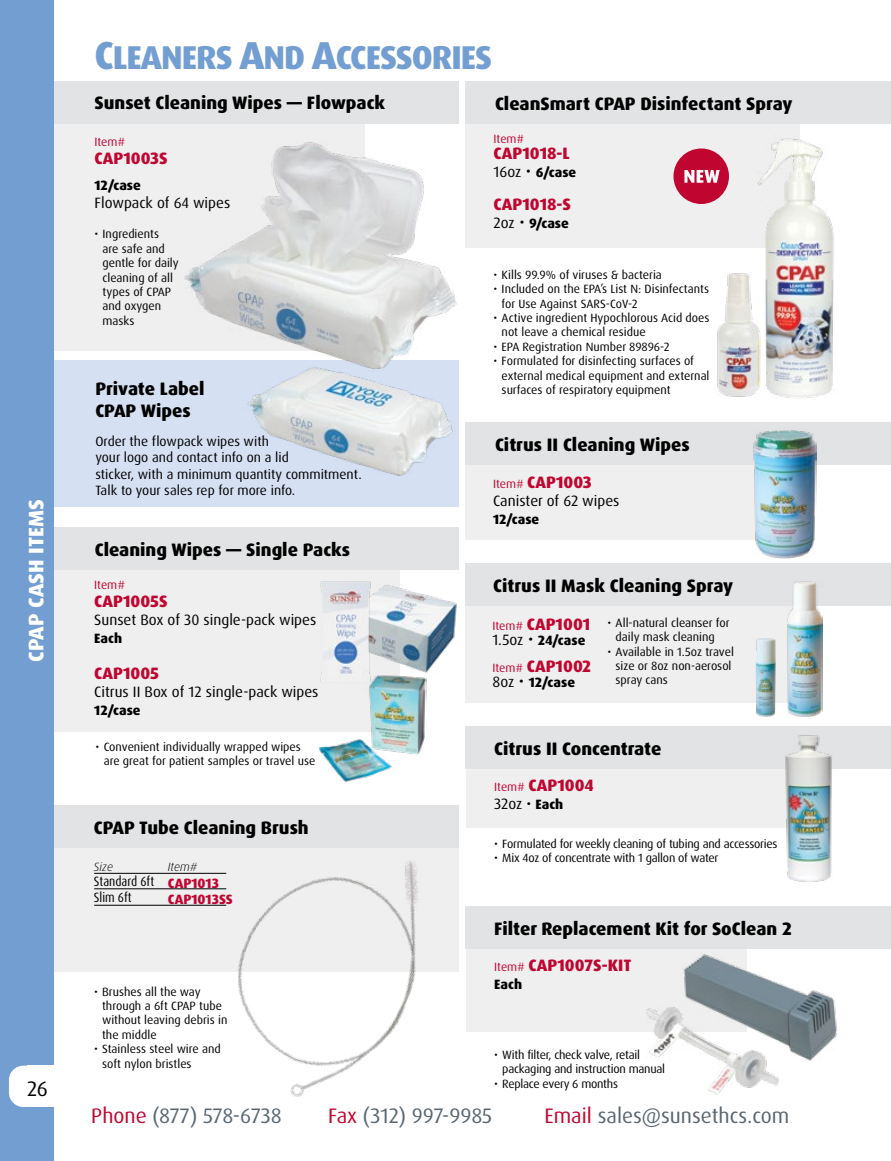
<style>
.page{position:relative;width:891px;height:1161px;background:#fff}
.page>*{position:absolute;margin:0;border:0;box-sizing:border-box;transform-origin:0 0}
.t1{font:800 33px "Dax OT";letter-spacing:-.03em;color:#739ed2}
.t2{font:21px "Dax OT";color:#596670}
.t3{font:800 21px "Dax OT";color:#fff}
.t4{font:21px "Dax OT";color:#000}
.t5{font:800 18px/21.6px "Dax OT";color:#000}
.t6{font:800 16.5px "Dax OT";color:#c00630}
.t7{font:15px "Dax OT";color:#000}
.t8{font:13.5px/16.2px "Dax OT";color:#000}
.t9{font:800 13.5px "Dax OT";color:#000}
.t10{font:condensed 13.5px/16.2px "Dax OT";color:#000}
.t11{font:800 13.5px/16.2px "Dax OT";color:#c00630}
.t12{font:12px/14.4px "Dax OT";color:#000}
.t13{font:12px/14.4px "Dax OT";letter-spacing:-.02em;color:#000}
.t14{font:12px "Dax OT";color:#c00630}
.t15{font:italic 300 12px "Dax OT";color:#000}
.s1{font-size:39px}
.s2{font-weight:400;font-size:15px}
.s3{font-weight:400;font-size:16.5px}
.s4{font-weight:400;font-size:12px}
.s5{font-weight:800;font-size:13.5px}
.s6{color:#c00630}
</style>
<div class="page">
<div style="left:40px;top:827px;width:419px;height:145px;background:#efeff0"></div>
<div style="left:40px;top:805px;width:419px;height:43px;background:#e2e3e4"></div>
<div style="left:27px;top:361px;width:432px;height:146px;background:#d6e0f3"></div>
<div style="left:40px;top:546px;width:360px;height:185px;background:#efeff0"></div>
<div style="left:465px;top:444px;width:318px;height:96px;background:#efeff0"></div>
<div style="left:465px;top:102px;width:335px;height:146px;background:#efeff0"></div>
<div style="left:466px;top:747px;width:327px;height:81px;background:#efeff0"></div>
<div style="left:466px;top:927px;width:280px;height:105px;background:#efeff0"></div>
<div style="left:465px;top:584px;width:341px;height:119px;background:#efeff0"></div>
<div style="left:33px;top:102px;width:331px;height:249px;background:#efeff0"></div>
<div style="left:465px;top:422px;width:426px;height:43px;background:#e2e3e4"></div>
<div style="left:465px;top:81px;width:426px;height:43px;background:#e2e3e4"></div>
<div style="left:466px;top:726px;width:425px;height:43px;background:#e2e3e4"></div>
<div style="left:466px;top:906px;width:425px;height:43px;background:#e2e3e4"></div>
<div style="left:465px;top:563px;width:426px;height:43px;background:#e2e3e4"></div>
<div style="left:40px;top:81px;width:419px;height:43px;background:#e2e3e4"></div>
<div style="left:45px;top:527px;width:414px;height:43px;background:#e2e3e4"></div>
<img style="left:753px;top:430px;width:63px;height:129px">
<img style="left:785px;top:735px;width:47px;height:147px">
<img style="left:646px;top:949px;width:192px;height:146px">
<img style="left:787px;top:581px;width:35px;height:136px">
<img style="left:755px;top:639px;width:21px;height:78px">
<div style="left:0;top:0;width:54px;height:1161px;background:#739ed2"></div>
<div style="left:9px;top:1066px;width:45px;height:41px;background:#fff;border-radius:14px"></div>
<div style="left:27px;top:1066px;width:29px;height:41px;background:#fff"></div>
<img style="left:192px;top:861px;width:274px;height:236px">
<img style="left:247px;top:378px;width:206px;height:98px">
<hr style="left:94px;top:873px;width:132px;height:1px;background:#000">
<hr style="left:94px;top:889px;width:132px;height:1px;background:#000">
<hr style="left:94px;top:905px;width:132px;height:1px;background:#000">
<img style="left:372px;top:585px;width:85px;height:88px">
<img style="left:320px;top:581px;width:52px;height:93px">
<img style="left:176px;top:126px;width:283px;height:252px">
<div style="left:674px;top:148px;width:55px;height:56px;background:#c00630;border-radius:50%"></div>
<svg style="left:684px;top:170px;width:36px;height:13px"></svg>
<img style="left:319px;top:674px;width:108px;height:108px">
<img style="left:757px;top:138px;width:77px;height:261px">
<img style="left:717px;top:271px;width:48px;height:128px">
<h2 class="t3" style="left:23px;top:662px;width:164px;rotate:-90deg">CPAP CASH ITEMS</h2>
<h2 class="t4" style="left:27px;top:1075px;width:23px">26</h2>
<h1 class="t1" style="left:94px;top:36px;width:399px"><span class="s1">C</span>LEANERS <span class="s1">A</span>ND <span class="s1">A</span>CCESSORIES</h1>
<h3 class="t5" style="left:94px;top:93px;width:292px">Sunset Cleaning Wipes — Flowpack</h3>
<p class="t14" style="left:94px;top:134px;width:32px">Item#</p>
<h3 class="t6" style="left:94px;top:148px;width:75px">CAP1003S</h3>
<p class="t9" style="left:94px;top:176px;width:48px">12/case</p>
<p class="t7" style="left:94px;top:193px;width:137px">Flowpack of 64 wipes</p>
<p class="t12" style="left:103px;top:227px;width:78px;text-indent:-8px">• Ingredients<br>are safe and gentle for daily cleaning of all types of CPAP and oxygen masks</p>
<h3 class="t5" style="left:95px;top:378px;width:111px">Private Label<br>CPAP Wipes</h3>
<p class="t8" style="left:95px;top:433px;width:268px">Order the flowpack wipes with<br>your logo and contact info on a lid<br>sticker, with a minimum quantity commitment.<br>Talk to your sales rep for more info.</p>
<h3 class="t5" style="left:95px;top:539px;width:257px">Cleaning Wipes — Single Packs</h3>
<p class="t14" style="left:94px;top:577px;width:32px">Item#</p>
<h3 class="t6" style="left:94px;top:591px;width:75px">CAP1005S</h3>
<p class="t7" style="left:94px;top:610px;width:224px">Sunset Box of 30 single-pack wipes</p>
<p class="t9" style="left:94px;top:630px;width:29px">Each</p>
<h3 class="t6" style="left:94px;top:663px;width:66px">CAP1005</h3>
<p class="t7" style="left:94px;top:682px;width:226px">Citrus II Box of 12 single-pack wipes</p>
<p class="t9" style="left:94px;top:702px;width:48px">12/case</p>
<p class="t12" style="left:104px;top:740px;width:213px;text-indent:-8px">• Convenient individually wrapped wipes are great for patient samples or travel use</p>
<h3 class="t5" style="left:94px;top:817px;width:216px">CPAP Tube Cleaning Brush</h3>
<p class="t15" style="left:94px;top:860px;width:21px">Size</p>
<p class="t10" style="left:94px;top:873px;width:62px">Standard 6ft<br>Slim 6ft</p>
<p class="t15" style="left:168px;top:860px;width:31px">Item#</p>
<p class="t11" style="left:168px;top:875px;width:67px">CAP1013<br>CAP1013SS</p>
<p class="t12" style="left:102px;top:984px;width:127px;text-indent:-8px">• Brushes all the way through a 6ft CPAP tube without leaving debris in the middle</p>
<p class="t12" style="left:102px;top:1042px;width:120px;text-indent:-8px">• Stainless steel wire and soft nylon bristles</p>
<h3 class="t5" style="left:495px;top:93px;width:299px">CleanSmart CPAP Disinfectant Spray</h3>
<p class="t14" style="left:494px;top:131px;width:32px">Item#</p>
<h3 class="t6" style="left:494px;top:143px;width:78px">CAP1018-L</h3>
<p class="t9" style="left:494px;top:164px;width:84px"><span class="s2">16oz</span> <span class="s3">•</span> 6/case</p>
<h3 class="t6" style="left:494px;top:194px;width:79px">CAP1018-S</h3>
<p class="t9" style="left:494px;top:215px;width:77px"><span class="s2">2oz</span> <span class="s3">•</span> 9/case</p>
<p class="t12" style="left:494px;top:268px;width:170px">• Kills 99.9% of viruses &amp; bacteria</p>
<p class="t12" style="left:502px;top:282px;width:209px;text-indent:-8px">• Included on the EPA’s List N: Disinfectants for Use Against SARS-CoV-2</p>
<p class="t12" style="left:502px;top:311px;width:209px;text-indent:-8px">• Active ingredient Hypochlorous Acid does not leave a chemical residue</p>
<p class="t12" style="left:494px;top:340px;width:177px">• EPA Registration Number 89896-2</p>
<p class="t12" style="left:502px;top:354px;width:209px;text-indent:-8px">• Formulated for disinfecting surfaces of external medical equipment and external surfaces of respiratory equipment</p>
<h3 class="t5" style="left:495px;top:434px;width:196px">Citrus II Cleaning Wipes</h3>
<h3 class="t6" style="left:493px;top:471px;width:100px"><span class="s4">Item#</span> CAP1003</h3>
<p class="t7" style="left:493px;top:491px;width:128px">Canister of 62 wipes</p>
<p class="t9" style="left:493px;top:510px;width:48px">12/case</p>
<h3 class="t5" style="left:493px;top:575px;width:242px">Citrus II Mask Cleaning Spray</h3>
<h3 class="t6" style="left:492px;top:614px;width:99px"><span class="s4">Item#</span> CAP1001</h3>
<p class="t9" style="left:492px;top:632px;width:95px"><span class="s2">1.5oz</span> <span class="s3">•</span> 24/case</p>
<h3 class="t6" style="left:492px;top:656px;width:100px"><span class="s4">Item#</span> CAP1002</h3>
<p class="t9" style="left:492px;top:674px;width:84px"><span class="s2">8oz</span> <span class="s3">•</span> 12/case</p>
<p class="t12" style="left:608px;top:616px;width:124px;text-align:center">• All-natural cleanser for daily mask cleaning</p>
<p class="t12" style="left:616px;top:644px;width:120px;text-indent:-8px">• Available in 1.5oz travel size or 8oz non-aerosol spray cans</p>
<h3 class="t5" style="left:494px;top:738px;width:169px">Citrus II Concentrate</h3>
<h3 class="t6" style="left:494px;top:774px;width:101px"><span class="s4">Item#</span> CAP1004</h3>
<p class="t7" style="left:494px;top:794px;width:71px">32oz • <span class="s5">Each</span></p>
<p class="t13" style="left:494px;top:837px;width:285px">• Formulated for weekly cleaning of tubing and accessories</p>
<p class="t13" style="left:494px;top:851px;width:226px">• Mix 4oz of concentrate with 1 gallon of water</p>
<h3 class="t5" style="left:494px;top:918px;width:299px">Filter Replacement Kit for SoClean 2</h3>
<h3 class="t6" style="left:494px;top:954px;width:139px"><span class="s4">Item#</span> CAP1007S-KIT</h3>
<p class="t9" style="left:494px;top:975px;width:29px">Each</p>
<p class="t13" style="left:502px;top:1048px;width:164px;text-indent:-8px">• With filter, check valve, retail packaging and instruction manual</p>
<p class="t13" style="left:494px;top:1076px;width:125px">• Replace every 6 months</p>
<h2 class="t2" style="left:91px;top:1103px;width:192px"><span class="s6">Phone</span> (877) 578-6738</h2>
<h2 class="t2" style="left:328px;top:1103px;width:166px"><span class="s6">Fax</span> (312) 997-9985</h2>
<h2 class="t2" style="left:544px;top:1103px;width:246px"><span class="s6">Email</span> sales@sunsethcs.com</h2>
</div>
